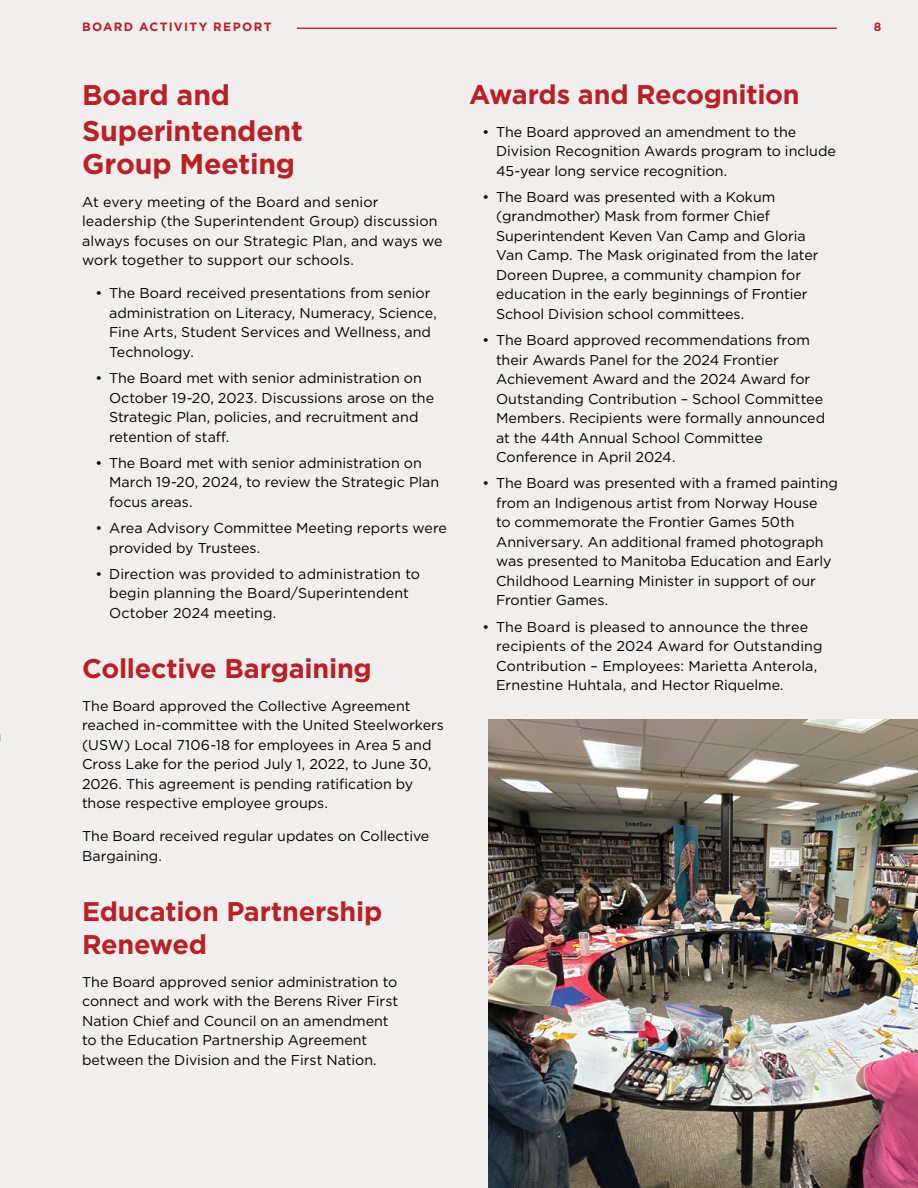
<style>
.page{position:relative;width:918px;height:1188px;background:#f1efed}
.page>*{position:absolute;margin:0;border:0;box-sizing:border-box;transform-origin:0 0}
.t1{font:700 28.5px/36px "Gotham";letter-spacing:-.01em;color:#bc2026}
.t2{font:700 27px/33px "Gotham";letter-spacing:-.01em;color:#bc2026}
.t3{font:14.25px/19.5px "Gotham";color:#000}
.t4{font:700 12px "Gotham";letter-spacing:.11em;color:#bc2026}
</style>
<div class="page">
<hr style="left:297px;top:28px;width:540px;height:1px;background:#bc2026">
<img style="left:488px;top:719px;width:430px;height:469px">
<p class="t4" style="left:82px;top:19px;width:191px">BOARD ACTIVITY REPORT</p>
<p class="t4" style="left:874px;top:19px;width:9px">8</p>
<h1 class="t1" style="left:82px;top:77px;width:222px">Board and<br>Superintendent</h1>
<h1 class="t1" style="left:82px;top:146px;width:215px">Group Meeting</h1>
<p class="t3" style="left:82px;top:192px;width:362px">At every meeting of the Board and senior leadership (the Superintendent Group) discussion always focuses on our Strategic Plan, and ways we work together to support our schools.</p>
<p class="t3" style="left:109px;top:283px;width:329px;text-indent:-13px">• The Board received presentations from senior administration on Literacy, Numeracy, Science, Fine Arts, Student Services and Wellness, and Technology.</p>
<p class="t3" style="left:109px;top:368px;width:327px;text-indent:-13px">• The Board met with senior administration on October 19-20, 2023. Discussions arose on the Strategic Plan, policies, and recruitment and retention of staff.</p>
<p class="t3" style="left:109px;top:453px;width:332px;text-indent:-13px">• The Board met with senior administration on<br>March 19-20, 2024, to review the Strategic Plan focus areas.</p>
<p class="t3" style="left:109px;top:518px;width:339px;text-indent:-13px">• Area Advisory Committee Meeting reports were provided by Trustees.</p>
<p class="t3" style="left:109px;top:564px;width:313px;text-indent:-13px">• Direction was provided to administration to begin planning the Board/Superintendent<br>October 2024 meeting.</p>
<h2 class="t2" style="left:82px;top:652px;width:291px">Collective Bargaining</h2>
<p class="t3" style="left:82px;top:696px;width:364px">The Board approved the Collective Agreement reached in-committee with the United Steelworkers (USW) Local 7106-18 for employees in Area 5 and Cross Lake for the period July 1, 2022, to June 30, 2026. This agreement is pending ratification by those respective employee groups.</p>
<p class="t3" style="left:82px;top:826px;width:349px">The Board received regular updates on Collective<br>Bargaining.</p>
<h2 class="t2" style="left:82px;top:895px;width:302px">Education Partnership<br>Renewed</h2>
<p class="t3" style="left:82px;top:972px;width:318px">The Board approved senior administration to connect and work with the Berens River First Nation Chief and Council on an amendment to the Education Partnership Agreement between the Division and the First Nation.</p>
<h2 class="t2" style="left:469px;top:77px;width:332px">Awards and Recognition</h2>
<p class="t3" style="left:496px;top:122px;width:341px;text-indent:-13px">• The Board approved an amendment to the<br>Division Recognition Awards program to include<br>45-year long service recognition.</p>
<p class="t3" style="left:496px;top:187px;width:324px;text-indent:-13px">• The Board was presented with a Kokum (grandmother) Mask from former Chief Superintendent Keven Van Camp and Gloria Van Camp. The Mask originated from the later Doreen Dupree, a community champion for education in the early beginnings of Frontier School Division school committees.</p>
<p class="t3" style="left:496px;top:330px;width:331px;text-indent:-13px">• The Board approved recommendations from their Awards Panel for the 2024 Frontier Achievement Award and the 2024 Award for Outstanding Contribution – School Committee Members. Recipients were formally announced at the 44th Annual School Committee Conference in April 2024.</p>
<p class="t3" style="left:496px;top:473px;width:343px;text-indent:-13px">• The Board was presented with a framed painting from an Indigenous artist from Norway House<br>to commemorate the Frontier Games 50th Anniversary. An additional framed photograph was presented to Manitoba Education and Early Childhood Learning Minister in support of our Frontier Games.</p>
<p class="t3" style="left:496px;top:616px;width:328px;text-indent:-13px">• The Board is pleased to announce the three recipients of the 2024 Award for Outstanding Contribution – Employees: Marietta Anterola, Ernestine Huhtala, and Hector Riquelme.</p>
</div>
